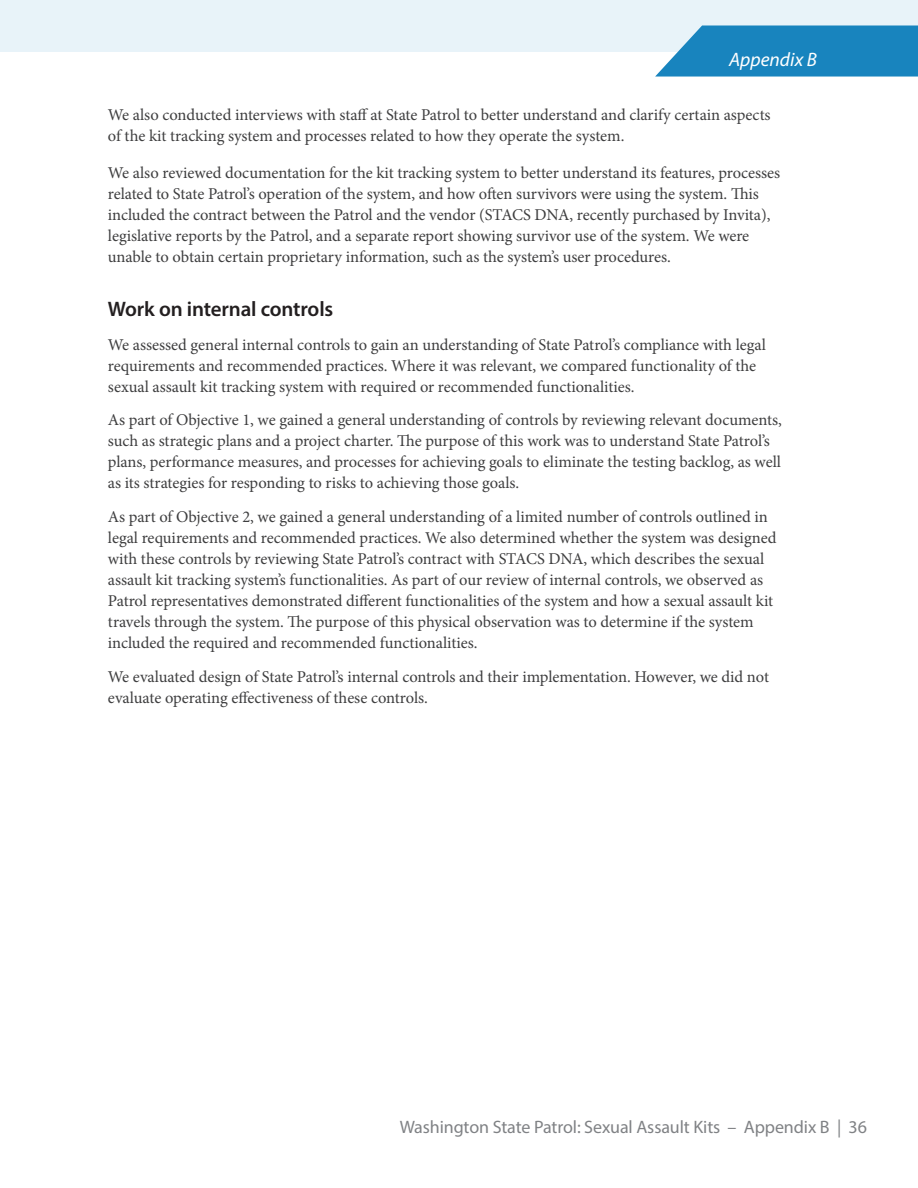
<style>
.page{position:relative;width:918px;height:1188px;background:#fff}
.page>*{position:absolute;margin:0;border:0;box-sizing:border-box;transform-origin:0 0}
.B-level_header__was{font:600 21px "Myriad Pro";letter-spacing:-.005em;color:#231f20}
.t1{font:italic 19.5px "Myriad Pro";color:#fff}
.t2{font:18px "Myriad Pro";letter-spacing:-.005em;color:#808285}
.Paragraph__was_Body{font:16.5px/21px "Minion Pro";letter-spacing:-.005em;color:#3e3e3f}
</style>
<div class="page">
<div style="left:0;top:0;width:918px;height:51px;background:#e8f3f9"></div>
<svg style="left:655px;top:26px;width:263px;height:51px;background:#2c8fc3"></svg>
<p class="t1" style="left:729px;top:47px;width:89px">Appendix B</p>
<p class="Paragraph__was_Body" style="left:108px;top:104px;width:664px">We also conducted interviews with staff at State Patrol to better understand and clarify certain aspects of the kit tracking system and processes related to how they operate the system.</p>
<p class="Paragraph__was_Body" style="left:108px;top:163px;width:674px">We also reviewed documentation for the kit tracking system to better understand its features, processes related to State Patrol’s operation of the system, and how often survivors were using the system. This included the contract between the Patrol and the vendor (STACS DNA, recently purchased by Invita), legislative reports by the Patrol, and a separate report showing survivor use of the system. We were unable to obtain certain proprietary information, such as the system’s user procedures.</p>
<p class="B-level_header__was" style="left:108px;top:295px;width:227px">Work on internal controls</p>
<p class="Paragraph__was_Body" style="left:108px;top:334px;width:660px">We assessed general internal controls to gain an understanding of State Patrol’s compliance with legal requirements and recommended practices. Where it was relevant, we compared functionality of the sexual assault kit tracking system with required or recommended functionalities.</p>
<p class="Paragraph__was_Body" style="left:108px;top:410px;width:676px">As part of Objective 1, we gained a general understanding of controls by reviewing relevant documents, such as strategic plans and a project charter. The purpose of this work was to understand State Patrol’s plans, performance measures, and processes for achieving goals to eliminate the testing backlog, as well as its strategies for responding to risks to achieving those goals.</p>
<p class="Paragraph__was_Body" style="left:108px;top:507px;width:670px">As part of Objective 2, we gained a general understanding of a limited number of controls outlined in legal requirements and recommended practices. We also determined whether the system was designed with these controls by reviewing State Patrol’s contract with STACS DNA, which describes the sexual assault kit tracking system’s functionalities. As part of our review of internal controls, we observed as Patrol representatives demonstrated different functionalities of the system and how a sexual assault kit travels through the system. The purpose of this physical observation was to determine if the system included the required and recommended functionalities.</p>
<p class="Paragraph__was_Body" style="left:108px;top:666px;width:663px">We evaluated design of State Patrol’s internal controls and their implementation. However, we did not evaluate operating effectiveness of these controls.</p>
<p class="t2" style="left:400px;top:1116px;width:469px">Washington State Patrol: Sexual Assault Kits – Appendix B | 36</p>
</div>
